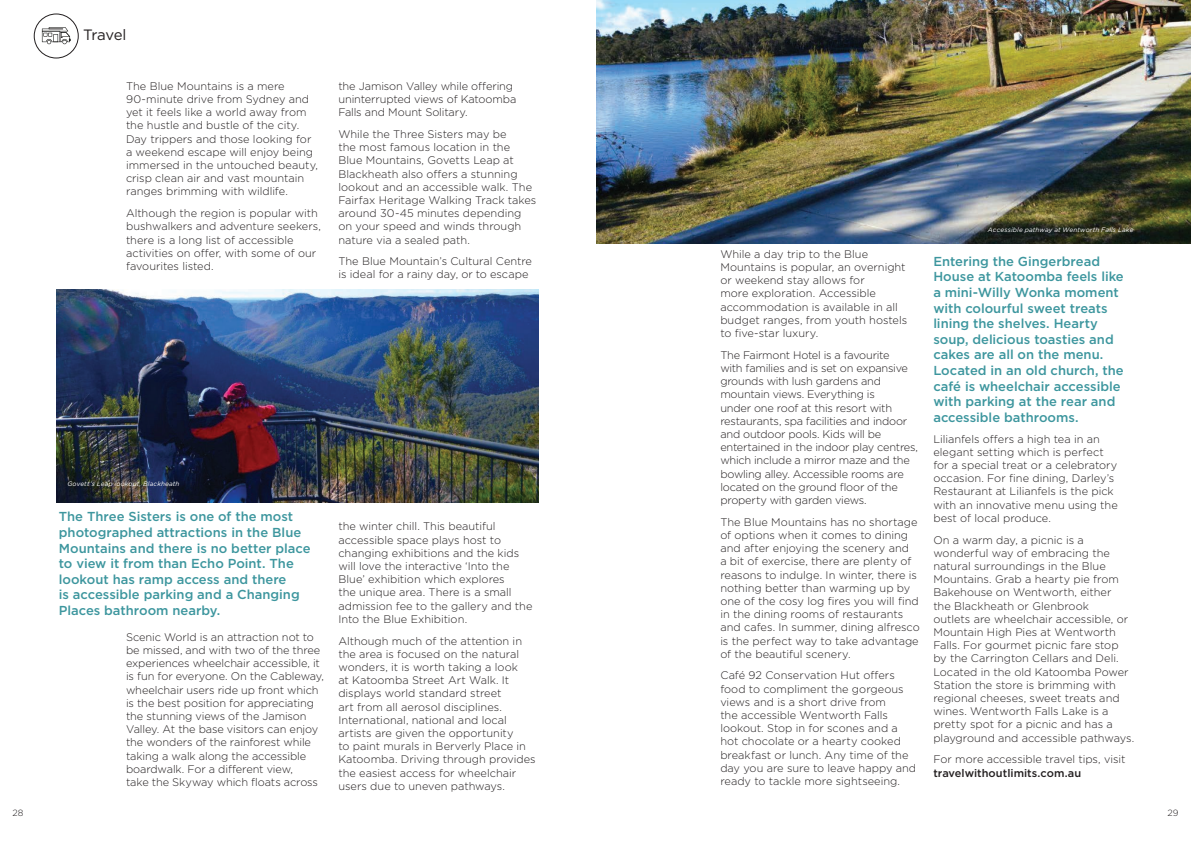
<style>
.page{position:relative;width:1191px;height:842px;background:#fff}
.page>*{position:absolute;margin:0;border:0;box-sizing:border-box;transform-origin:0 0}
.t1{font:15px "Gotham";letter-spacing:-.03em;color:#231f20}
.t2{font:500 13px/15.6px "Gotham";color:#3d969e}
.t3{font:300 11px/13.2px "Gotham";letter-spacing:-.005em;color:#231f20}
.t4{font:500 11px "Gotham";color:#231f20}
.t5{font:300 9px "Gotham";color:#231f20}
.t6{font:italic 6.4px "Gotham";letter-spacing:.02em;color:#fff}
</style>
<div class="page">
<img style="left:597px;top:0;width:594px;height:243px">
<img style="left:56px;top:290px;width:483px;height:212px">
<div style="left:34px;top:14px;width:44px;height:44px;border:1px solid #231f20;border-radius:50%"></div>
<svg style="left:42px;top:27px;width:29px;height:17px"></svg>
<h1 class="t1" style="left:83px;top:25px;width:45px">Travel</h1>
<p class="t3" style="left:126px;top:79px;width:193px">The Blue Mountains is a mere<br>90-minute drive from Sydney and yet it feels like a world away from the hustle and bustle of the city.<br>Day trippers and those looking for a weekend escape will enjoy being immersed in the untouched beauty, crisp clean air and vast mountain ranges brimming with wildlife.</p>
<p class="t3" style="left:126px;top:206px;width:196px">Although the region is popular with bushwalkers and adventure seekers, there is a long list of accessible activities on offer, with some of our favourites listed.</p>
<p class="t3" style="left:338px;top:79px;width:179px">the Jamison Valley while offering uninterrupted views of Katoomba<br>Falls and Mount Solitary.</p>
<p class="t3" style="left:338px;top:127px;width:199px">While the Three Sisters may be<br>the most famous location in the<br>Blue Mountains, Govetts Leap at<br>Blackheath also offers a stunning lookout and an accessible walk. The<br>Fairfax Heritage Walking Track takes around 30-45 minutes depending on your speed and winds through nature via a sealed path.</p>
<p class="t3" style="left:338px;top:254px;width:195px">The Blue Mountain’s Cultural Centre is ideal for a rainy day, or to escape</p>
<p class="t6" style="left:67px;top:480px;width:114px">Govett’s Leap lookout, Blackheath</p>
<p class="t2" style="left:59px;top:509px;width:253px">The Three Sisters is one of the most photographed attractions in the Blue Mountains and there is no better place to view it from than Echo Point. The lookout has ramp access and there<br>is accessible parking and a Changing Places bathroom nearby.</p>
<p class="t3" style="left:126px;top:630px;width:199px">Scenic World is an attraction not to be missed, and with two of the three experiences wheelchair accessible, it is fun for everyone. On the Cableway, wheelchair users ride up front which is the best position for appreciating the stunning views of the Jamison Valley. At the base visitors can enjoy the wonders of the rainforest while taking a walk along the accessible boardwalk. For a different view,<br>take the Skyway which floats across</p>
<p class="t3" style="left:338px;top:520px;width:195px">the winter chill. This beautiful accessible space plays host to changing exhibitions and the kids will love the interactive ‘Into the<br>Blue’ exhibition which explores<br>the unique area. There is a small admission fee to the gallery and the<br>Into the Blue Exhibition.</p>
<p class="t3" style="left:338px;top:634px;width:199px">Although much of the attention in the area is focused on the natural wonders, it is worth taking a look<br>at Katoomba Street Art Walk. It displays world standard street<br>art from all aerosol disciplines.<br>International, national and local artists are given the opportunity<br>to paint murals in Berverly Place in Katoomba. Driving through provides the easiest access for wheelchair users due to uneven pathways.</p>
<p class="t3" style="left:720px;top:247px;width:188px">While a day trip to the Blue<br>Mountains is popular, an overnight or weekend stay allows for<br>more exploration. Accessible accommodation is available in all budget ranges, from youth hostels to five-star luxury.</p>
<p class="t3" style="left:720px;top:348px;width:199px">The Fairmont Hotel is a favourite<br>with families and is set on expansive grounds with lush gardens and mountain views. Everything is<br>under one roof at this resort with restaurants, spa facilities and indoor and outdoor pools. Kids will be entertained in the indoor play centres, which include a mirror maze and the bowling alley. Accessible rooms are located on the ground floor of the property with garden views.</p>
<p class="t3" style="left:720px;top:515px;width:201px">The Blue Mountains has no shortage of options when it comes to dining and after enjoying the scenery and<br>a bit of exercise, there are plenty of reasons to indulge. In winter, there is nothing better than warming up by one of the cosy log fires you will find in the dining rooms of restaurants and cafes. In summer, dining alfresco is the perfect way to take advantage of the beautiful scenery.</p>
<p class="t3" style="left:720px;top:669px;width:197px">Café 92 Conservation Hut offers food to compliment the gorgeous views and is a short drive from<br>the accessible Wentworth Falls lookout. Stop in for scones and a hot chocolate or a hearty cooked breakfast or lunch. Any time of the day you are sure to leave happy and ready to tackle more sightseeing.</p>
<p class="t6" style="left:988px;top:226px;width:147px">Accessible pathway at Wentworth Falls Lake</p>
<p class="t2" style="left:933px;top:253px;width:192px">Entering the Gingerbread<br>House at Katoomba feels like a mini-Willy Wonka moment with colourful sweet treats lining the shelves. Hearty soup, delicious toasties and cakes are all on the menu.<br>Located in an old church, the café is wheelchair accessible with parking at the rear and accessible bathrooms.</p>
<p class="t3" style="left:933px;top:432px;width:186px">Lilianfels offers a high tea in an elegant setting which is perfect for a special treat or a celebratory occasion. For fine dining, Darley’s<br>Restaurant at Lilianfels is the pick with an innovative menu using the best of local produce.</p>
<p class="t3" style="left:933px;top:533px;width:202px">On a warm day, a picnic is a wonderful way of embracing the natural surroundings in the Blue<br>Mountains. Grab a hearty pie from<br>Bakehouse on Wentworth, either<br>the Blackheath or Glenbrook<br>outlets are wheelchair accessible, or<br>Mountain High Pies at Wentworth<br>Falls. For gourmet picnic fare stop by the Carrington Cellars and Deli.<br>Located in the old Katoomba Power<br>Station the store is brimming with regional cheeses, sweet treats and wines. Wentworth Falls Lake is a pretty spot for a picnic and has a playground and accessible pathways.</p>
<p class="t3" style="left:933px;top:752px;width:194px">For more accessible travel tips, visit</p>
<p class="t4" style="left:933px;top:765px;width:149px">travelwithoutlimits.com.au</p>
<p class="t5" style="left:13px;top:807px;width:12px">28</p>
<p class="t5" style="left:1167px;top:807px;width:13px">29</p>
</div>
